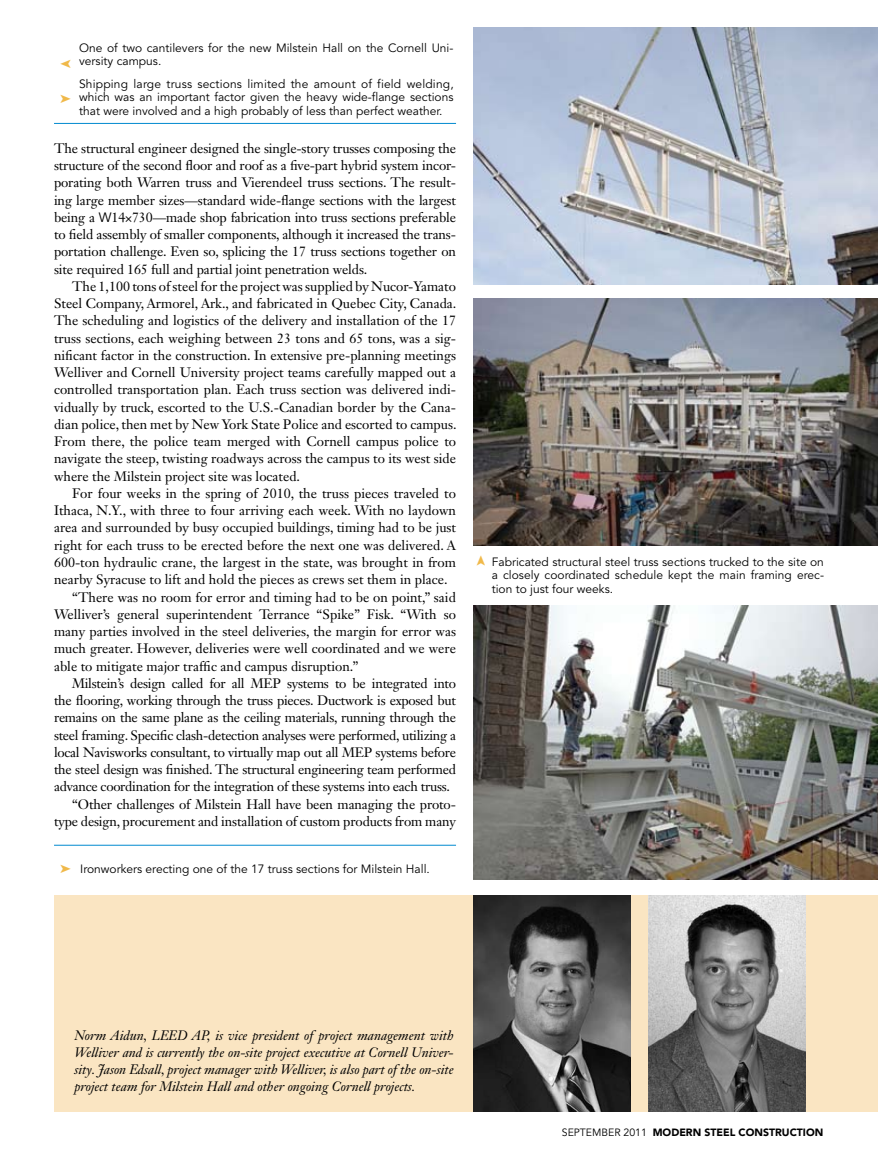
<style>
.page{position:relative;width:878px;height:1175px;background:#fff}
.page>*{position:absolute;margin:0;border:0;box-sizing:border-box;transform-origin:0 0}
.t1{font:13.5px/17.2px "Janson Text LT Std";color:#000;text-align:justify}
.t2{font:13.5px "Janson Text LT Std";letter-spacing:-.02em;color:#000}
.t3{font:italic 13.5px/17.2px "Janson Text LT Std";color:#000;text-align:justify}
.t4{font:12px/13.5px "Avenir LT Std";color:#000;text-align:justify}
.t5{font:900 10.5px "Avenir LT Std";color:#000}
.s1{font-family:"Avenir LT Std"}
.s2{font-weight:400}
</style>
<div class="page">
<div style="left:54px;top:895px;width:824px;height:216px;background:#fae5c2"></div>
<hr style="left:54px;top:844px;width:402px;height:1px;background:#0089cf">
<img style="left:474px;top:27px;width:404px;height:257px">
<img style="left:474px;top:298px;width:404px;height:248px">
<img style="left:474px;top:606px;width:404px;height:273px">
<hr style="left:54px;top:123px;width:402px;height:1px;background:#0089cf">
<img style="left:474px;top:896px;width:156px;height:216px">
<img style="left:648px;top:896px;width:158px;height:216px">
<p class="t4" style="left:79px;top:41px;width:376px">One of two cantilevers for the new M ilstein Hall on the Cornell U ni&shy;versity campus.</p>
<p class="t4" style="left:79px;top:77px;width:376px">Shipping large truss sections limited the amount of field welding, which was an important factor given the heavy wide-flange sections that were involved and a high probably of less than perfect weather.</p>
<p class="t1" style="left:54px;top:139px;width:403px">The structural engineer designed the single-story trusses composing the structure of the second floor and roof as a five-part hybrid system incor&shy;porating both Warren truss and Vierendeel truss sections. The result&shy;ing large member sizes—standard wide-flange sections with the largest being a <span class="s1">W</span>14×730—made shop fabrication into truss sections preferable to field assembly of smaller components, although it increased the trans&shy;portation challenge. Even so, splicing the 17 truss sections together on site required 165 full and partial joint penetration welds.</p>
<p class="t1" style="left:54px;top:277px;width:404px;text-indent:18px">The 1,100 tons of steel for the project was supplied by Nucor-Yamato Steel Company, Armorel, Ark., and fabricated in Quebec City, Canada.<br>The scheduling and logistics of the delivery and installation of the 17 truss sections, each weighing between 23 tons and 65 tons, was a sig&shy;nificant factor in the construction. In extensive pre-planning meetings Welliver and Cornell University project teams carefully mapped out a controlled transportation plan. Each truss section was delivered indi&shy;vidually by truck, escorted to the U.S.-Canadian border by the Cana&shy;dian police, then met by New York State Police and escorted to campus.<br>From there, the police team merged with Cornell campus police to navigate the steep, twisting roadways across the campus to its west side where the Milstein project site was located.</p>
<p class="t1" style="left:72px;top:484px;width:385px">For four weeks in the spring of 2010, the truss pieces traveled to</p>
<p class="t1" style="left:54px;top:502px;width:403px">Ithaca, N.Y., with three to four arriving each week. With no laydown</p>
<p class="t1" style="left:54px;top:519px;width:403px">area and surrounded by busy occupied buildings, timing had to be just</p>
<p class="t1" style="left:54px;top:536px;width:403px">right for each truss to be erected before the next one was delivered. A</p>
<p class="t1" style="left:54px;top:553px;width:403px">600-ton hydraulic crane, the largest in the state, was brought in from</p>
<p class="t1" style="left:54px;top:571px;width:395px">nearby Syracuse to lift and hold the pieces as crews set them in place.</p>
<p class="t1" style="left:72px;top:588px;width:385px">“There was no room for error and timing had to be on point,” said</p>
<p class="t1" style="left:54px;top:605px;width:403px">Welliver’s general superintendent Terrance “Spike” Fisk. “With so</p>
<p class="t1" style="left:54px;top:622px;width:403px">many parties involved in the steel deliveries, the margin for error was</p>
<p class="t1" style="left:54px;top:640px;width:403px">much greater. However, deliveries were well coordinated and we were</p>
<p class="t1" style="left:54px;top:657px;width:306px">able to mitigate major traffic and campus disruption.”</p>
<p class="t2" style="left:72px;top:674px;width:385px">Milstein’s design called for all MEP systems to be integrated into</p>
<p class="t2" style="left:54px;top:692px;width:403px">the flooring, working through the truss pieces. Ductwork is exposed but</p>
<p class="t2" style="left:54px;top:709px;width:403px">remains on the same plane as the ceiling materials, running through the</p>
<p class="t2" style="left:54px;top:726px;width:403px">steel framing. Specific clash-detection analyses were performed, utilizing a</p>
<p class="t2" style="left:54px;top:743px;width:403px">local Navisworks consultant, to virtually map out all MEP systems before</p>
<p class="t2" style="left:54px;top:761px;width:403px">the steel design was finished. The structural engineering team performed</p>
<p class="t2" style="left:54px;top:778px;width:397px">advance coordination for the integration of these systems into each truss.</p>
<p class="t1" style="left:72px;top:795px;width:385px">“Other challenges of Milstein Hall have been managing the proto-</p>
<p class="t1" style="left:54px;top:812px;width:403px">type design, procurement and installation of custom products from many</p>
<p class="t4" style="left:80px;top:863px;width:351px">I ronworkers erecting one of the 17 truss sections for M ilstein Hall.</p>
<p class="t4" style="left:492px;top:555px;width:334px">Fabricated structural steel truss sections trucked to the site on a closely coordinated schedule kept the main framing erec&shy;tion to just four weeks.</p>
<p class="t3" style="left:74px;top:1026px;width:381px">Norm Aidun, LEED AP, is vice president of project management with Welliver and is currently the on-site project executive at Cornell Univer&shy;sity. Jason Edsall, project manager with Welliver, is also part of the on-site project team for Milstein Hall and other ongoing Cornell projects.</p>
<p class="t5" style="left:562px;top:1125px;width:263px"><span class="s2">september 2011</span> MODERN STEEL CONSTRUCTION</p>
</div>
